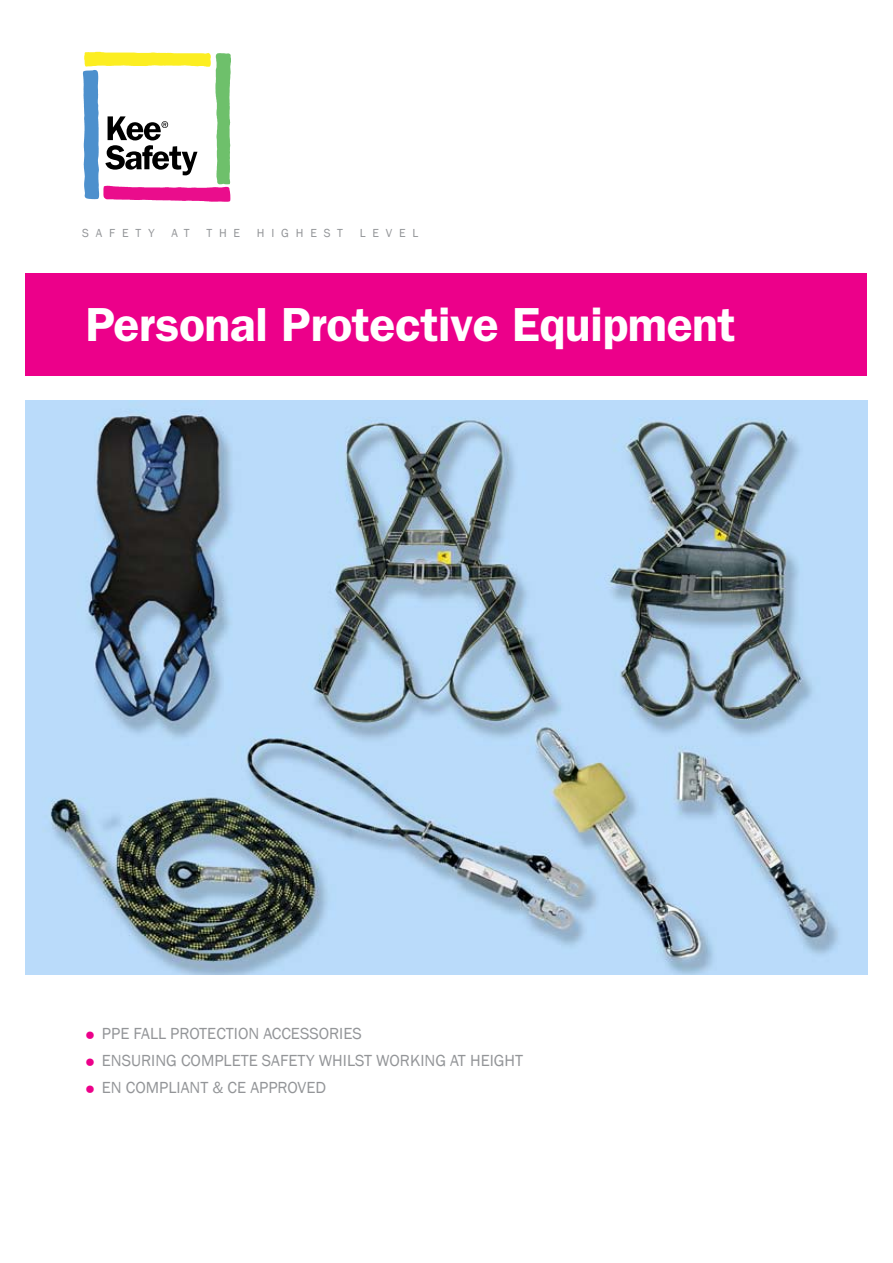
<style>
.page{position:relative;width:893px;height:1263px;background:#fff}
.page>*{position:absolute;margin:0;border:0;box-sizing:border-box;transform-origin:0 0}
.t1{font:600 48px "ITC Franklin Gothic Std";letter-spacing:-.01em;color:#fff}
.t2{font:16.5px "Franklin Gothic";color:#939598}
.t3{font:12px "Franklin Gothic";letter-spacing:.57em;color:#939598}
.s1{font-family:"ITC Franklin Gothic Std";font-weight:600;font-size:25.5px;color:#ec008a}
</style>
<div class="page">
<div style="left:25px;top:274px;width:842px;height:102px;background:#ec008a"></div>
<svg style="left:83px;top:52px;width:148px;height:150px"></svg>
<img style="left:26px;top:401px;width:841px;height:574px">
<p class="t3" style="left:82px;top:225px;width:11px">SA</p>
<p class="t3" style="left:109px;top:225px;width:47px">FETY</p>
<p class="t3" style="left:171px;top:225px;width:11px">AT</p>
<p class="t3" style="left:206px;top:225px;width:35px">THE</p>
<p class="t3" style="left:257px;top:225px;width:78px">HI GHEST</p>
<p class="t3" style="left:360px;top:225px;width:59px">LEVEL</p>
<h1 class="t1" style="left:85px;top:296px;width:652px">Personal Protective Equipment</h1>
<p class="t2" style="left:82px;top:1023px;width:281px"><span class="s1">•</span> PPE FALL PROTECTION ACCESSORIES</p>
<p class="t2" style="left:82px;top:1050px;width:269px"><span class="s1">•</span> ENSURING COMPLETE SAFETY WHILST</p>
<p class="t2" style="left:376px;top:1050px;width:148px">WORKING AT HEIGHT</p>
<p class="t2" style="left:82px;top:1077px;width:95px"><span class="s1">•</span> EN COMPLIANT</p>
<p class="t2" style="left:212px;top:1077px;width:115px">&amp; CE APPROVED</p>
</div>
